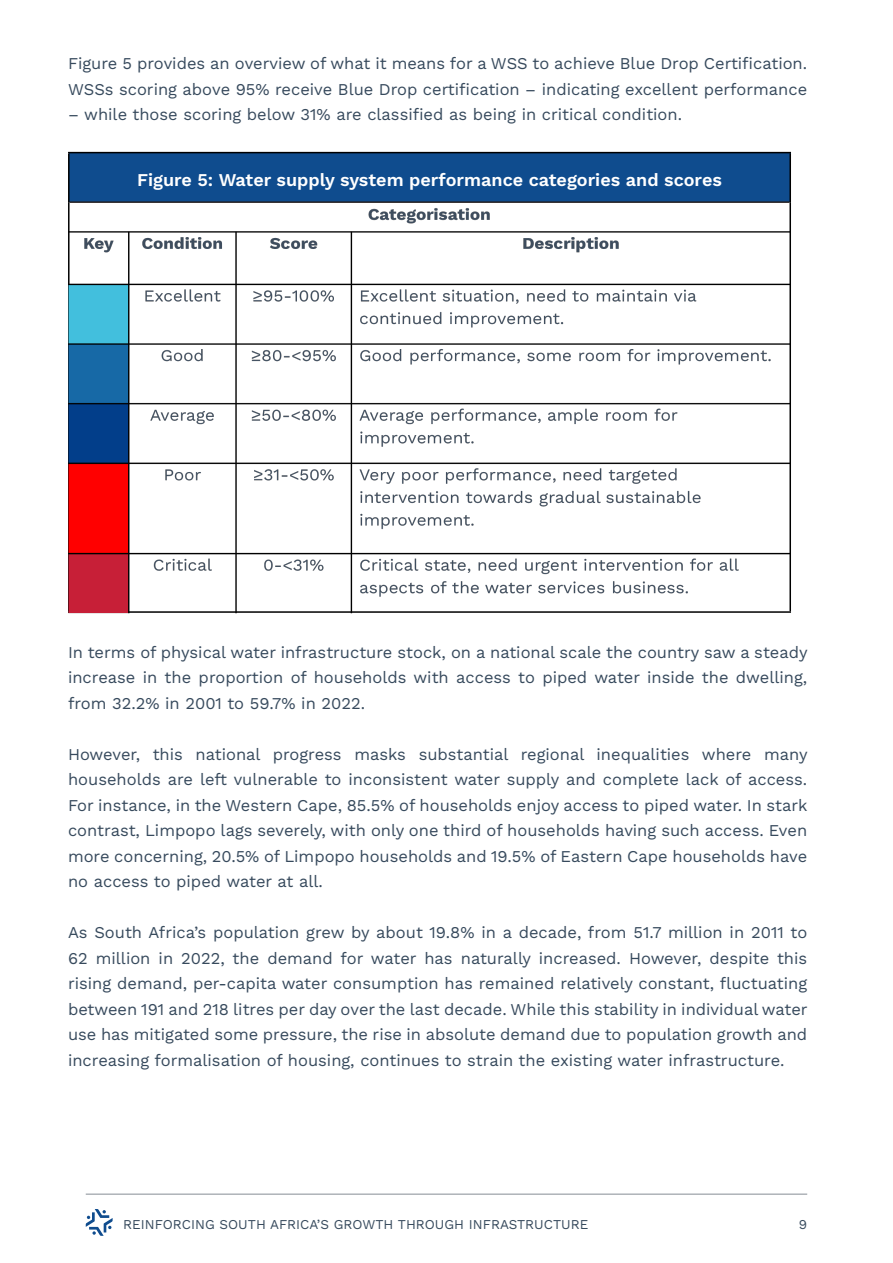
<style>
.page{position:relative;width:893px;height:1263px;background:#fff}
.page>*{position:absolute;margin:0;border:0;box-sizing:border-box;transform-origin:0 0}
.t1{font:18px "Work Sans";color:#fff}
.t2{font:16.5px/25.5px "Work Sans";color:#374a5d;text-align:justify}
.t3{font:13.5px "Work Sans";color:#374a5d}
</style>
<div class="page">
<hr style="left:86px;top:1193px;width:721px;height:2px;background:#aeb3b8">
<svg style="left:86px;top:1209px;width:27px;height:27px"></svg>
<div style="left:69px;top:153px;width:721px;height:49px;background:#0f4c8e"></div>
<hr style="left:68px;top:152px;width:723px;height:1px;background:#000">
<hr style="left:68px;top:153px;width:2px;height:49px;background:#000">
<hr style="left:789px;top:153px;width:2px;height:49px;background:#000">
<img style="left:68px;top:200px;width:723px;height:413px">
<p class="t2" style="left:68px;top:50px;width:741px">Figure 5 provides an overview of what it means for a WSS to achieve Blue Drop Certification.<br>WSSs scoring above 95% receive Blue Drop certification – indicating excellent performance</p>
<p class="t2" style="left:68px;top:101px;width:616px">– while those scoring below 31% are classified as being in critical condition.</p>
<p class="t1" style="left:137px;top:166px;width:586px">Figure 5: Water supply system performance categories and scores</p>
<p class="t2" style="left:68px;top:639px;width:741px">In terms of physical water infrastructure stock, on a national scale the country saw a steady increase in the proportion of households with access to piped water inside the dwelling, from 32.2% in 2001 to 59.7% in 2022.</p>
<p class="t2" style="left:68px;top:741px;width:741px">However, this national progress masks substantial regional inequalities where many households are left vulnerable to inconsistent water supply and complete lack of access.<br>For instance, in the Western Cape, 85.5% of households enjoy access to piped water. In stark contrast, Limpopo lags severely, with only one third of households having such access. Even more concerning, 20.5% of Limpopo households and 19.5% of Eastern Cape households have no access to piped water at all.</p>
<p class="t2" style="left:68px;top:919px;width:741px">As South Africa’s population grew by about 19.8% in a decade, from 51.7 million in 2011 to 62 million in 2022, the demand for water has naturally increased. However, despite this rising demand, per-capita water consumption has remained relatively constant, fluctuating between 191 and 218 litres per day over the last decade. While this stability in individual water use has mitigated some pressure, the rise in absolute demand due to population growth and increasing formalisation of housing, continues to strain the existing water infrastructure.</p>
<p class="t3" style="left:123px;top:1214px;width:466px">REINFORCING SOUTH AFRICA’S GROWTH THROUGH INFRASTRUCTURE</p>
<p class="t3" style="left:799px;top:1214px;width:10px">9</p>
</div>
